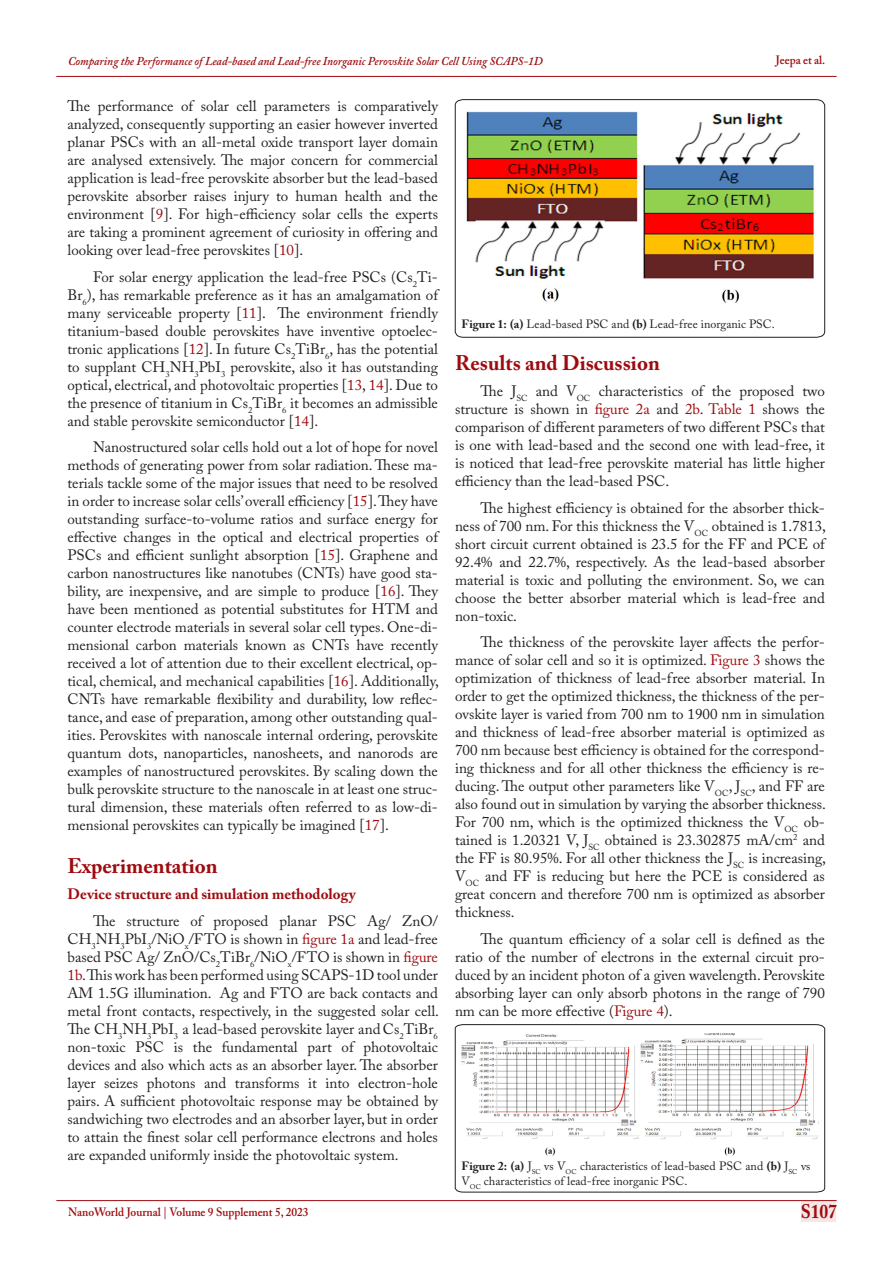
<style>
.page{position:relative;width:893px;height:1263px;background:#fff}
.page>*{position:absolute;margin:0;border:0;box-sizing:border-box;transform-origin:0 0}
.Heading-01{font:700 21px "Adobe Caslon Pro";color:#9e0b0f}
.t1{font:700 19.5px "Adobe Caslon Pro";color:#9e0b0f;scale:.9 1}
.Paragraph-new{font:15px/18px "Adobe Caslon Pro";color:#231f20;text-align:justify}
.Heading-02{font:700 15px "Adobe Caslon Pro";color:#9e0b0f}
.t2{font:12px/15px "Adobe Caslon Pro";color:#231f20}
.t3{font:italic 600 12px "Adobe Caslon Pro";color:#9e0b0f;scale:.95 1}
.t4{font:600 12px "Adobe Caslon Pro";color:#9e0b0f;scale:.95 1}
.s1{color:#9e0b0f}
.s2{font-weight:700}
</style>
<div class="page">
<div style="left:802px;top:1200px;width:34px;height:21px;background:#f5e7e7"></div>
<hr style="left:56px;top:1200px;width:781px;height:1px;background:#9e0b0f">
<hr style="left:56px;top:76px;width:781px;height:1px;background:#9e0b0f">
<svg style="left:455px;top:99px;width:370px;height:239px"></svg>
<img style="left:461px;top:107px;width:358px;height:204px">
<svg style="left:455px;top:1024px;width:370px;height:168px"></svg>
<img style="left:461px;top:1034px;width:358px;height:126px">
<p class="t3" style="left:68px;top:54px;width:501px">Comparing the Performance of Lead-based and Lead-free Inorganic Perovskite Solar Cell Using SCAPS-1D</p>
<p class="t4" style="left:776px;top:53px;width:54px">Jeepa et al.</p>
<p class="Paragraph-new" style="left:68px;top:97px;width:372px">The performance of solar cell parameters is comparatively analyzed, consequently supporting an easier however inverted planar PSCs with an all-metal oxide transport layer domain are analysed extensively. The major concern for commercial application is lead-free perovskite absorber but the lead-based perovskite absorber raises injury to human health and the environment [<span class="s1">9</span>]. For high-efficiency solar cells the experts are taking a prominent agreement of curiosity in offering and looking over lead-free perovskites [<span class="s1">10</span>].</p>
<p class="Paragraph-new" style="left:68px;top:268px;width:372px;text-indent:26px">For solar energy application the lead-free PSCs (Cs<sub>2</sub>Ti-Br<sub>6</sub>), has remarkable preference as it has an amalgamation of many serviceable property [<span class="s1">11</span>]. The environment friendly titanium-based double perovskites have inventive optoelec&shy;tronic applications [<span class="s1">12</span>]. In future Cs<sub>2</sub>TiBr<sub>6</sub>, has the potential to supplant CH<sub>3</sub>NH<sub>3</sub>PbI<sub>3</sub> perovskite, also it has outstanding optical, electrical, and photovoltaic properties [<span class="s1">13</span>, <span class="s1">14</span>]. Due to the presence of titanium in Cs<sub>2</sub>TiBr<sub>6</sub> it becomes an admissible and stable perovskite semiconductor [<span class="s1">14</span>].</p>
<p class="Paragraph-new" style="left:68px;top:438px;width:373px;text-indent:26px">Nanostructured solar cells hold out a lot of hope for novel methods of generating power from solar radiation. These ma&shy;terials tackle some of the major issues that need to be resolved in order to increase solar cells’ overall efficiency [<span class="s1">15</span>]. They have outstanding surface-to-volume ratios and surface energy for effective changes in the optical and electrical properties of PSCs and efficient sunlight absorption [<span class="s1">15</span>]. Graphene and carbon nanostructures like nanotubes (CNTs) have good sta&shy;bility, are inexpensive, and are simple to produce [<span class="s1">16</span>]. They have been mentioned as potential substitutes for HTM and counter electrode materials in several solar cell types. One-di&shy;mensional carbon materials known as CNTs have recently received a lot of attention due to their excellent electrical, op&shy;tical, chemical, and mechanical capabilities [<span class="s1">16</span>]. Additionally, CNTs have remarkable flexibility and durability, low reflec&shy;tance, and ease of preparation, among other outstanding qual&shy;ities. Perovskites with nanoscale internal ordering, perovskite quantum dots, nanoparticles, nanosheets, and nanorods are examples of nanostructured perovskites. By scaling down the bulk perovskite structure to the nanoscale in at least one struc&shy;tural dimension, these materials often referred to as low-di&shy;mensional perovskites can typically be imagined [<span class="s1">17</span>].</p>
<p class="Heading-01" style="left:68px;top:853px;width:152px">Experimentation</p>
<p class="Heading-02" style="left:68px;top:885px;width:290px">Device structure and simulation methodology</p>
<p class="Paragraph-new" style="left:67px;top:911px;width:373px;text-indent:26px">The structure of proposed planar PSC Ag/ ZnO/ CH<sub>3</sub>NH<sub>3</sub>PbI<sub>3</sub>/NiO<sub>x</sub>/FTO is shown in <span class="s1">figure 1a</span> and lead-free based PSC Ag/ ZnO/Cs<sub>2</sub>TiBr<sub>6</sub>/NiO<sub>x</sub>/FTO is shown in <span class="s1">figure 1b</span>. This work has been performed using SCAPS-1D tool under AM 1.5G illumination. Ag and FTO are back contacts and metal front contacts, respectively, in the suggested solar cell.<br>The CH<sub>3</sub>NH<sub>3</sub>PbI<sub>3</sub> a lead-based perovskite layer and Cs<sub>2</sub>TiBr<sub>6 </sub>non-toxic PSC is the fundamental part of photovoltaic devices and also which acts as an absorber layer. The absorber layer seizes photons and transforms it into electron-hole pairs. A sufficient photovoltaic response may be obtained by sandwiching two electrodes and an absorber layer, but in order to attain the finest solar cell performance electrons and holes are expanded uniformly inside the photovoltaic system.</p>
<p class="t2" style="left:461px;top:317px;width:315px"><span class="s2">Figure 1: (a)</span> Lead-based PSC and <span class="s2">(b)</span> Lead-free inorganic PSC.</p>
<p class="Heading-01" style="left:455px;top:350px;width:206px">Results and Discussion</p>
<p class="Paragraph-new" style="left:455px;top:382px;width:371px;text-indent:26px">The J<sub>SC</sub> and V<sub>OC</sub> characteristics of the proposed two structure is shown in <span class="s1">figure 2a</span> and <span class="s1">2b</span>. <span class="s1">Table 1</span> shows the comparison of different parameters of two different PSCs that is one with lead-based and the second one with lead-free, it is noticed that lead-free perovskite material has little higher efficiency than the lead-based PSC.</p>
<p class="Paragraph-new" style="left:455px;top:499px;width:372px;text-indent:26px">The highest efficiency is obtained for the absorber thick&shy;ness of 700 nm. For this thickness the V<sub>OC</sub> obtained is 1.7813, short circuit current obtained is 23.5 for the FF and PCE of 92.4% and 22.7%, respectively. As the lead-based absorber material is toxic and polluting the environment. So, we can choose the better absorber material which is lead-free and non-toxic.</p>
<p class="Paragraph-new" style="left:455px;top:633px;width:372px;text-indent:26px">The thickness of the perovskite layer affects the perfor&shy;mance of solar cell and so it is optimized. <span class="s1">Figure 3</span> shows the optimization of thickness of lead-free absorber material. In order to get the optimized thickness, the thickness of the per&shy;ovskite layer is varied from 700 nm to 1900 nm in simulation and thickness of lead-free absorber material is optimized as 700 nm because best efficiency is obtained for the correspond&shy;ing thickness and for all other thickness the efficiency is re&shy;ducing. The output other parameters like V<sub>OC</sub>, J<sub>SC</sub>, and FF are also found out in simulation by varying the absorber thickness.<br>For 700 nm, which is the optimized thickness the V<sub>OC</sub> ob&shy;tained is 1.20321 V, J<sub>SC</sub> obtained is 23.302875 mA/cm<sup>2</sup> and the FF is 80.95%. For all other thickness the J<sub>SC</sub> is increasing, V<sub>OC</sub> and FF is reducing but here the PCE is considered as great concern and therefore 700 nm is optimized as absorber thickness.</p>
<p class="Paragraph-new" style="left:455px;top:930px;width:371px;text-indent:26px">The quantum efficiency of a solar cell is defined as the ratio of the number of electrons in the external circuit pro&shy;duced by an incident photon of a given wavelength. Perovskite absorbing layer can only absorb photons in the range of 790 nm can be more effective (<span class="s1">Figure 4</span>).</p>
<p class="t2" style="left:461px;top:1158px;width:351px"><span class="s2">Figure 2: (a)</span> J<sub>SC</sub> vs V<sub>OC</sub> characteristics of lead-based PSC and <span class="s2">(b)</span> J<sub>SC</sub> vs<br>V<sub>OC</sub> characteristics of lead-free inorganic PSC.</p>
<p class="t4" style="left:68px;top:1204px;width:255px">NanoWorld Journal | Volume 9 Supplement 5, 2023</p>
<h2 class="t1" style="left:801px;top:1200px;width:42px">S107</h2>
</div>
